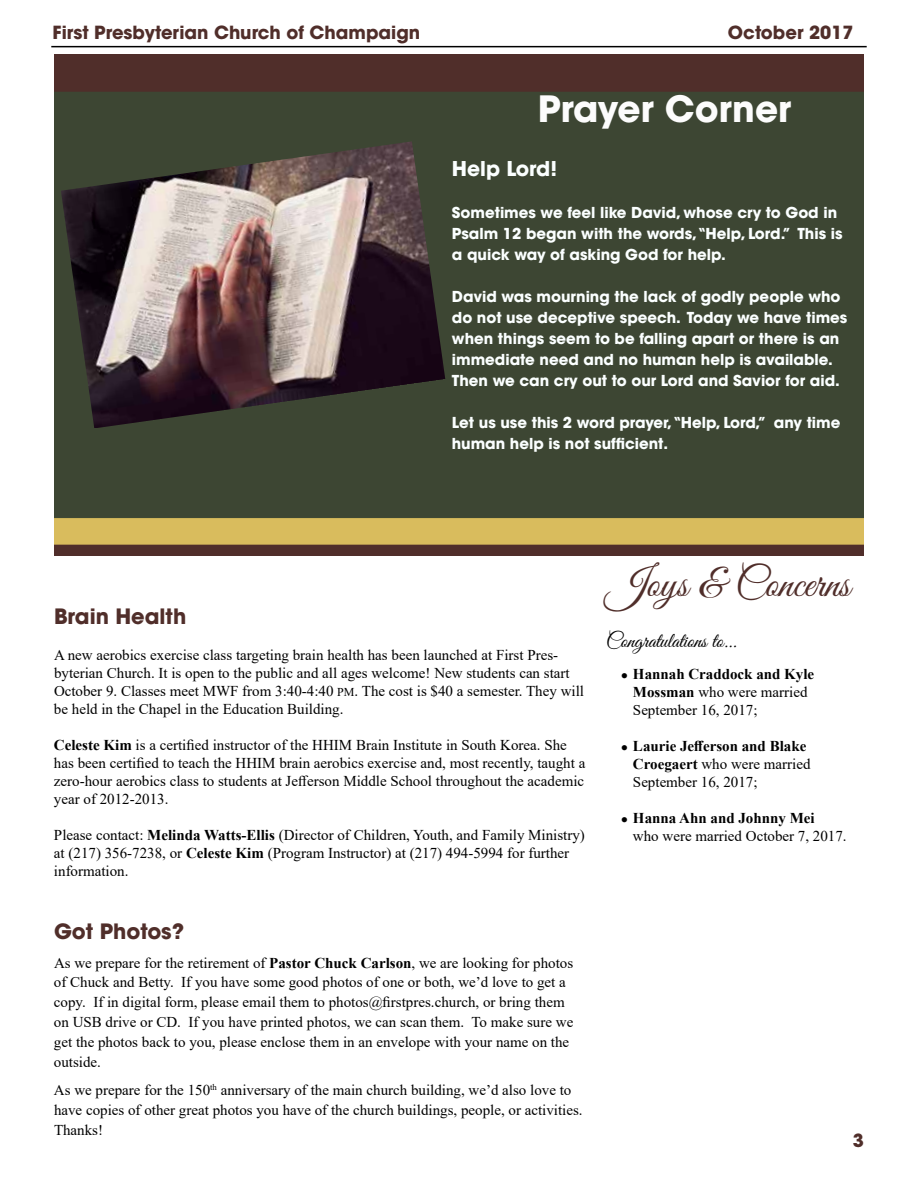
<style>
.page{position:relative;width:918px;height:1188px;background:#fff}
.page>*{position:absolute;margin:0;border:0;box-sizing:border-box;transform-origin:0 0}
.t1{font:42px "Great Vibes";color:#502e2a}
.t2{font:700 36px "ITC Avant Garde Std";color:#fcfcfc}
.t3{font:700 21px "ITC Avant Garde Std";color:#502e2a}
.t4{font:21px "Great Vibes";color:#000}
.t5{font:700 20.25px "ITC Avant Garde Std";color:#fbffff}
.t6{font:700 18px "ITC Avant Garde Std";color:#502e2a}
.t7{font:15px/18px "Times New Roman";color:#000}
.t8{font:700 15px/21px "ITC Avant Garde Std";color:#fbffff}
.t9{font:700 15px/18px "Times New Roman";color:#000}
.s1{font-size:12px}
.s2{font-weight:700}
.s3{font-weight:400}
</style>
<div class="page">
<hr style="left:51px;top:46px;width:816px;height:1px;background:#000">
<img style="left:54px;top:55px;width:810px;height:500px">
<img style="left:61px;top:141px;width:384px;height:287px">
<p class="t6" style="left:53px;top:21px;width:369px">First Presbyterian Church of Champaign</p>
<p class="t6" style="left:728px;top:21px;width:127px">October 2017</p>
<h2 class="t2" style="left:538px;top:86px;width:255px">Prayer Corner</h2>
<h3 class="t5" style="left:452px;top:155px;width:107px">Help Lord!</h3>
<p class="t8" style="left:452px;top:202px;width:392px">Sometimes we feel like David, whose cry to God in<br>Psalm 12 began with the words,“Help, Lord.” This is a quick way of asking God for help.</p>
<p class="t8" style="left:452px;top:286px;width:397px">David was mourning the lack of godly people who do not use deceptive speech. Today we have times when things seem to be falling apart or there is an immediate need and no human help is available.<br>Then we can cry out to our Lord and Savior for aid.</p>
<p class="t8" style="left:452px;top:412px;width:390px">Let us use this 2 word prayer,“Help, Lord,” any time human help is not sufficient.</p>
<h3 class="t3" style="left:54px;top:602px;width:134px">Brain Health</h3>
<p class="t7" style="left:54px;top:645px;width:532px">A new aerobics exercise class targeting brain health has been launched at First Pres&shy;byterian Church. It is open to the public and all ages welcome! New students can start October 9. Classes meet MWF from 3:40-4:40 <span class="s1">PM</span>. The cost is $40 a semester. They will be held in the Chapel in the Education Building.</p>
<p class="t7" style="left:54px;top:735px;width:533px"><span class="s2">Celeste Kim</span> is a certified instructor of the HHIM Brain Institute in South Korea. She has been certified to teach the HHIM brain aerobics exercise and, most recently, taught a zero-hour aerobics class to students at Jefferson Middle School throughout the academic year of 2012-2013.</p>
<p class="t7" style="left:54px;top:825px;width:532px">Please contact: <span class="s2">Melinda Watts-Ellis</span> (Director of Children, Youth, and Family Ministry) at (217) 356-7238, or <span class="s2">Celeste Kim</span> (Program Instructor) at (217) 494-5994 for further information.</p>
<h1 class="t1" style="left:606px;top:560px;width:246px">Joys &amp; Concerns</h1>
<h3 class="t4" style="left:606px;top:629px;width:132px">Congratulations to...</h3>
<p class="t7" style="left:633px;top:664px;width:183px;text-indent:-12px">● <span class="s2">Hannah Craddock and Kyle<br>Mossman</span> who were married<br>September 16, 2017;</p>
<p class="t9" style="left:633px;top:736px;width:179px;text-indent:-12px">● Laurie Jefferson and Blake<br>Croegaert <span class="s3">who were married<br>September 16, 2017;</span></p>
<p class="t7" style="left:633px;top:808px;width:215px;text-indent:-12px">● <span class="s2">Hanna Ahn and Johnny Mei<br></span>who were married October 7, 2017.</p>
<h3 class="t3" style="left:54px;top:917px;width:132px">Got Photos?</h3>
<p class="t7" style="left:54px;top:952px;width:521px;line-height:19.8px">As we prepare for the retirement of <span class="s2">Pastor Chuck Carlson</span>, we are looking for photos of Chuck and Betty. If you have some good photos of one or both, we’d love to get a copy. If in digital form, please email them to photos@firstpres.church, or bring them on USB drive or CD. If you have printed photos, we can scan them. To make sure we get the photos back to you, please enclose them in an envelope with your name on the outside.</p>
<p class="t7" style="left:54px;top:1080px;width:530px;line-height:19.8px">As we prepare for the 150<sup>th</sup> anniversary of the main church building, we’d also love to have copies of other great photos you have of the church buildings, people, or activities.<br>Thanks!</p>
<p class="t6" style="left:853px;top:1129px;width:13px">3</p>
</div>
